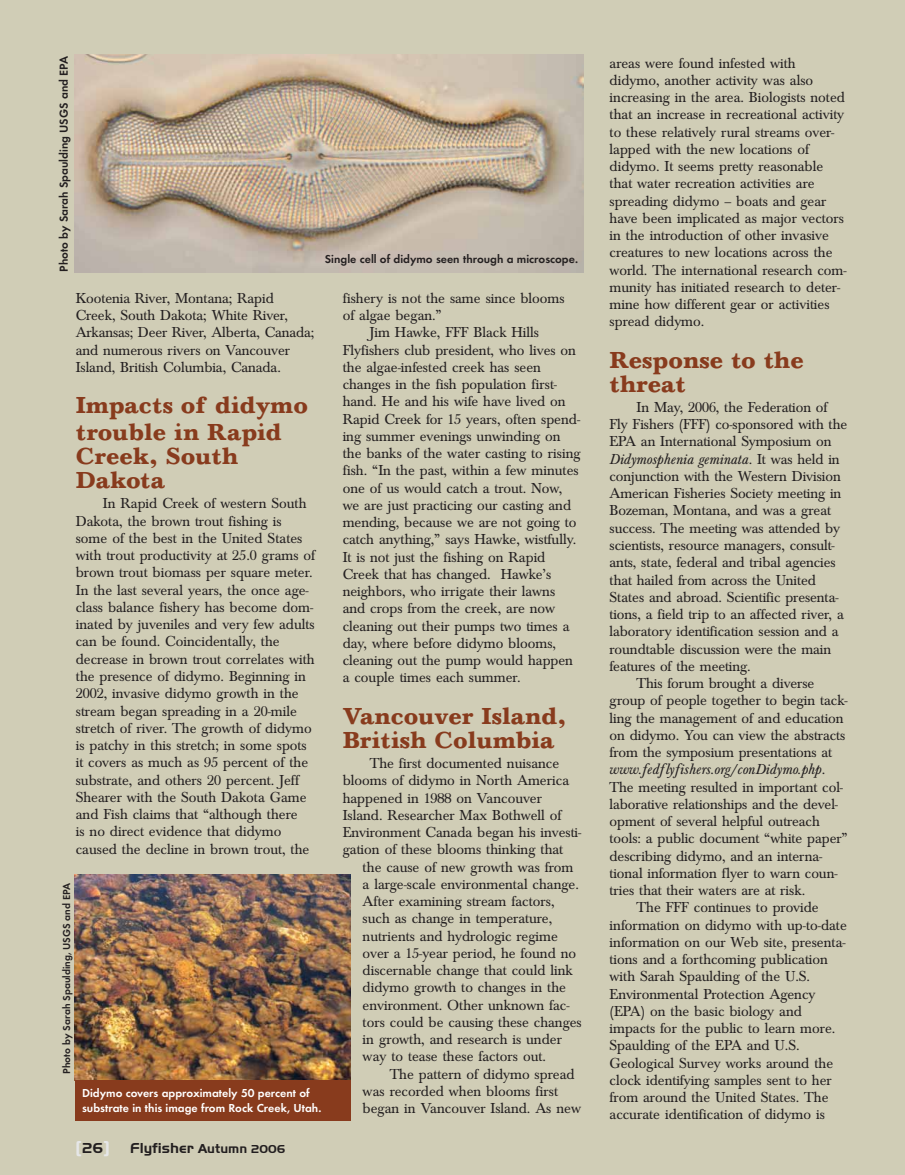
<style>
.page{position:relative;width:905px;height:1175px;background:#fff}
.page>*{position:absolute;margin:0;border:0;box-sizing:border-box;transform-origin:0 0}
.t1{font:700 24px/24px "Baskerville";color:#883b1d}
.t2{font:15px/17.2px "Baskerville";color:#231f20}
.t3{font:italic 15px "Baskerville";letter-spacing:-.005em;color:#231f20}
.t4{font:15px "Handel Gothic";color:#231f20}
.t5{font:700 12px/15px "Function";color:#fff}
.t6{font:700 12px "Function";color:#231f20}
.t7{font:700 10.5px "Function";color:#231f20}
.s1{font-size:18px;color:#e6e7e8}
.s2{font-size:13.5px}
.s3{font-size:12px}
.s4{font-style:normal}
</style>
<div class="page">
<div style="left:0;top:0;width:904px;height:1174px;background:#d0cdb6"></div>
<img style="left:74px;top:54px;width:509px;height:219px">
<img style="left:75px;top:874px;width:275px;height:206px">
<div style="left:75px;top:1080px;width:275px;height:40px;background:#883b1d"></div>
<p class="t6" style="left:60px;top:271px;width:217px;rotate:-90deg">Photo by Sarah Spaulding USGS and EPA</p>
<p class="t6" style="left:325px;top:255px;width:254px">Single cell of didymo seen through a microscope.</p>
<p class="t2" style="left:76px;top:290px;width:240px">Kootenia River, Montana; Rapid Creek, South Dakota; White River, Arkansas; Deer River, Alberta, Canada; and numerous rivers on Vancouver Island, British Columbia, Canada.</p>
<h1 class="t1" style="left:76px;top:393px;width:234px;line-height:27px">Impacts of didymo trouble in Rapid</h1>
<h1 class="t1" style="left:76px;top:446px;width:164px">Creek, South<br>Dakota</h1>
<p class="t2" style="left:76px;top:496px;width:241px;text-indent:27px">In Rapid Creek of western South Dakota, the brown trout fishing is some of the best in the United States with trout productivity at 25.0 grams of brown trout biomass per square meter.<br>In the last several years, the once age&shy;class balance fishery has become dom&shy;inated by juveniles and very few adults can be found. Coincidentally, the decrease in brown trout correlates with the presence of didymo. Beginning in 2002, invasive didymo growth in the stream began spreading in a 20-mile stretch of river. The growth of didymo is patchy in this stretch; in some spots it covers as much as 95 percent of the substrate, and others 20 percent. Jeff Shearer with the South Dakota Game and Fish claims that “although there<br>is no direct evidence that didymo caused the decline in brown trout, the</p>
<p class="t7" style="left:63px;top:1073px;width:193px;rotate:-90deg">Photo by Sarah Spaulding, USGS and EPA</p>
<p class="t5" style="left:82px;top:1086px;width:241px">Didymo covers approximately 50 percent of substrate in this image from Rock Creek, Utah.</p>
<p class="t4" style="left:76px;top:1142px;width:211px"><span class="s1">[</span>26<span class="s1">]</span> Flyfisher <span class="s2">Autumn</span> <span class="s3">2006</span></p>
<p class="t2" style="left:342px;top:290px;width:223px">fishery is not the same since blooms</p>
<p class="t2" style="left:342px;top:308px;width:100px">of algae began.”</p>
<p class="t2" style="left:369px;top:325px;width:171px">Jim Hawke, FFF Black Hills</p>
<p class="t2" style="left:342px;top:342px;width:235px">Flyfishers club president, who lives on</p>
<p class="t2" style="left:342px;top:359px;width:200px">the algae-infested creek has seen</p>
<p class="t2" style="left:342px;top:377px;width:216px">changes in the fish population first-</p>
<p class="t2" style="left:342px;top:394px;width:224px">hand. He and his wife have lived on</p>
<p class="t2" style="left:342px;top:411px;width:239px">Rapid Creek for 15 years, often spend-</p>
<p class="t2" style="left:342px;top:428px;width:219px">ing summer evenings unwinding on</p>
<p class="t2" style="left:342px;top:446px;width:239px">the banks of the water casting to rising</p>
<p class="t2" style="left:342px;top:463px;width:237px">fish. “In the past, within a few minutes</p>
<p class="t2" style="left:342px;top:480px;width:221px">one of us would catch a trout. Now,</p>
<p class="t2" style="left:342px;top:497px;width:230px">we are just practicing our casting and</p>
<p class="t2" style="left:342px;top:515px;width:235px">mending, because we are not going to</p>
<p class="t2" style="left:342px;top:532px;width:235px">catch anything,” says Hawke, wistfully.</p>
<p class="t2" style="left:342px;top:549px;width:204px">It is not just the fishing on Rapid</p>
<p class="t2" style="left:342px;top:566px;width:210px">Creek that has changed. Hawke’s</p>
<p class="t2" style="left:342px;top:584px;width:214px">neighbors, who irrigate their lawns</p>
<p class="t2" style="left:342px;top:601px;width:214px">and crops from the creek, are now</p>
<p class="t2" style="left:342px;top:618px;width:228px">cleaning out their pumps two times a</p>
<p class="t2" style="left:342px;top:635px;width:215px">day, where before didymo blooms,</p>
<p class="t2" style="left:342px;top:653px;width:232px">cleaning out the pump would happen</p>
<p class="t2" style="left:342px;top:670px;width:179px">a couple times each summer.</p>
<h1 class="t1" style="left:342px;top:705px;width:225px">Vancouver Island,<br>British Columbia</h1>
<p class="t2" style="left:342px;top:755px;width:240px;text-indent:27px">The first documented nuisance blooms of didymo in North America happened in 1988 on Vancouver Island. Researcher Max Bothwell of Environment Canada began his investi&shy;gation of these blooms thinking that</p>
<p class="t2" style="left:362px;top:859px;width:221px">the cause of new growth was from a large-scale environmental change.<br>After examining stream factors, such as change in temperature, nutrients and hydrologic regime over a 15-year period, he found no discernable change that could link didymo growth to changes in the environment. Other unknown fac&shy;tors could be causing these changes in growth, and research is under way to tease these factors out.</p>
<p class="t2" style="left:362px;top:1066px;width:220px;text-indent:27px">The pattern of didymo spread was recorded when blooms first began in Vancouver Island. As new</p>
<p class="t2" style="left:609px;top:55px;width:238px">areas were found infested with didymo, another activity was also increasing in the area. Biologists noted that an increase in recreational activity to these relatively rural streams over&shy;lapped with the new locations of didymo. It seems pretty reasonable that water recreation activities are spreading didymo – boats and gear have been implicated as major vectors in the introduction of other invasive creatures to new locations across the world. The international research com&shy;munity has initiated research to deter&shy;mine how different gear or activities spread didymo.</p>
<h1 class="t1" style="left:609px;top:349px;width:196px">Response to the threat</h1>
<p class="t2" style="left:636px;top:400px;width:192px">In May, 2006, the Federation of</p>
<p class="t2" style="left:609px;top:417px;width:239px">Fly Fishers (FFF) co-sponsored with the</p>
<p class="t2" style="left:609px;top:434px;width:223px">EPA an International Symposium on</p>
<p class="t3" style="left:609px;top:453px;width:232px">Didymosphenia geminata<span class="s4">. It was held in</span></p>
<p class="t2" style="left:609px;top:469px;width:233px">conjunction with the Western Division</p>
<p class="t2" style="left:609px;top:486px;width:233px">American Fisheries Society meeting in</p>
<p class="t2" style="left:609px;top:503px;width:223px">Bozeman, Montana, and was a great</p>
<p class="t2" style="left:609px;top:520px;width:232px">success. The meeting was attended by</p>
<p class="t2" style="left:609px;top:538px;width:227px">scientists, resource managers, consult-</p>
<p class="t2" style="left:609px;top:555px;width:227px">ants, state, federal and tribal agencies</p>
<p class="t2" style="left:609px;top:572px;width:208px">that hailed from across the United</p>
<p class="t2" style="left:609px;top:589px;width:231px">States and abroad. Scientific presenta-</p>
<p class="t2" style="left:609px;top:607px;width:236px">tions, a field trip to an affected river, a</p>
<p class="t2" style="left:609px;top:624px;width:230px">laboratory identification session and a</p>
<p class="t2" style="left:609px;top:641px;width:223px">roundtable discussion were the main</p>
<p class="t2" style="left:609px;top:658px;width:143px">features of the meeting.</p>
<p class="t2" style="left:636px;top:676px;width:179px">This forum brought a diverse</p>
<p class="t2" style="left:609px;top:693px;width:240px">group of people together to begin tack-</p>
<p class="t2" style="left:609px;top:710px;width:235px">ling the management of and education</p>
<p class="t2" style="left:609px;top:727px;width:237px">on didymo. You can view the abstracts</p>
<p class="t2" style="left:609px;top:745px;width:224px">from the symposium presentations at</p>
<p class="t3" style="left:609px;top:763px;width:217px">www.fedflyfishers.org/conDidymo.php<span class="s4">.</span></p>
<p class="t2" style="left:609px;top:779px;width:235px">The meeting resulted in important col-</p>
<p class="t2" style="left:609px;top:796px;width:230px">laborative relationships and the devel-</p>
<p class="t2" style="left:609px;top:814px;width:212px">opment of several helpful outreach</p>
<p class="t2" style="left:609px;top:831px;width:239px">tools: a public document “white paper”</p>
<p class="t2" style="left:609px;top:848px;width:214px">describing didymo, and an interna-</p>
<p class="t2" style="left:609px;top:865px;width:229px">tional information flyer to warn coun-</p>
<p class="t2" style="left:609px;top:883px;width:197px">tries that their waters are at risk.</p>
<p class="t2" style="left:636px;top:900px;width:184px">The FFF continues to provide</p>
<p class="t2" style="left:609px;top:917px;width:239px">information on didymo with up-to-date</p>
<p class="t2" style="left:609px;top:934px;width:238px">information on our Web site, presenta-</p>
<p class="t2" style="left:609px;top:952px;width:220px">tions and a forthcoming publication</p>
<p class="t2" style="left:609px;top:969px;width:202px">with Sarah Spaulding of the U.S.</p>
<p class="t2" style="left:609px;top:986px;width:207px">Environmental Protection Agency</p>
<p class="t2" style="left:609px;top:1003px;width:194px">(EPA) on the basic biology and</p>
<p class="t2" style="left:609px;top:1021px;width:227px">impacts for the public to learn more.</p>
<p class="t2" style="left:609px;top:1038px;width:191px">Spaulding of the EPA and U.S.</p>
<p class="t2" style="left:609px;top:1055px;width:225px">Geological Survey works around the</p>
<p class="t2" style="left:609px;top:1072px;width:224px">clock identifying samples sent to her</p>
<p class="t2" style="left:609px;top:1090px;width:220px">from around the United States. The</p>
<p class="t2" style="left:609px;top:1107px;width:217px">accurate identification of didymo is</p>
</div>
